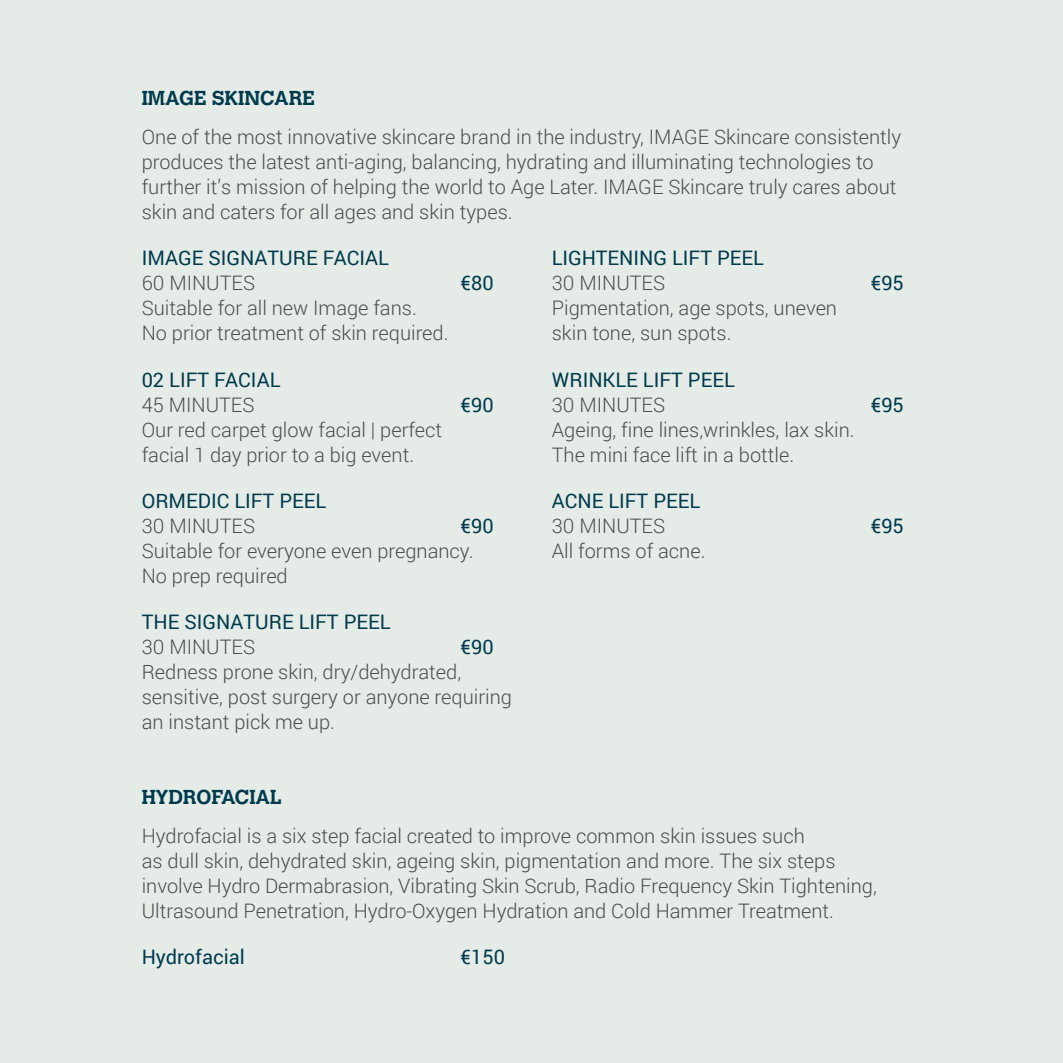
<style>
.page{position:relative;width:1063px;height:1063px;background:#e5ece8}
.page>*{position:absolute;margin:0;border:0;box-sizing:border-box;transform-origin:0 0}
.Prices{font:300 20px/25px "Roboto";color:#4b4c4d}
.Prices-2{font:20px/25px "Roboto";color:#003b4d}
.Treatment_heading{font:700 20px "Calvert MT Std";color:#003b4d}
.s1{font-weight:300;color:#4b4c4d}
.s2{font-weight:400;color:#003b4d}
</style>
<div class="page">
<p class="Treatment_heading" style="left:142px;top:85px;width:175px">IMAGE SKINCARE</p>
<p class="Prices" style="left:142px;top:125px;width:761px">One of the most innovative skincare brand in the industry, IMAGE Skincare consistently produces the latest anti-aging, balancing, hydrating and illuminating technologies to further it’s mission of helping the world to Age Later. IMAGE Skincare truly cares about skin and caters for all ages and skin types.</p>
<p class="Prices-2" style="left:142px;top:246px;width:249px">IMAGE SIGNATURE FACIAL<br><span class="s1">60 MINUTES</span></p>
<p class="Prices-2" style="left:552px;top:246px;width:214px">LIGHTENING LIFT PEEL<br><span class="s1">30 MINUTES</span></p>
<p class="Prices-2" style="left:461px;top:271px;width:35px">€80</p>
<p class="Prices-2" style="left:871px;top:271px;width:35px">€95</p>
<p class="Prices" style="left:142px;top:296px;width:308px">Suitable for all new Image fans.<br>No prior treatment of skin required.</p>
<p class="Prices-2" style="left:142px;top:367px;width:140px">02 LIFT FACIAL<br><span class="s1">45 MINUTES</span></p>
<p class="Prices-2" style="left:461px;top:392px;width:35px">€90</p>
<p class="Prices" style="left:142px;top:417px;width:302px">Our red carpet glow facial | perfect facial 1 day prior to a big event.</p>
<p class="Prices-2" style="left:142px;top:488px;width:186px">ORMEDIC LIFT PEEL<br><span class="s1">30 MINUTES</span></p>
<p class="Prices" style="left:142px;top:514px;width:354px;text-indent:319px"><span class="s2">€90<br></span>Suitable for everyone even pregnancy.<br>No prep required</p>
<p class="Prices-2" style="left:142px;top:610px;width:250px">THE SIGNATURE LIFT PEEL<br><span class="s1">30 MINUTES</span></p>
<p class="Prices" style="left:142px;top:635px;width:372px;text-indent:319px"><span class="s2">€90<br></span>Redness prone skin, dry/dehydrated, sensitive, post surgery or anyone requiring an instant pick me up.</p>
<p class="Prices" style="left:552px;top:296px;width:287px">Pigmentation, age spots, uneven skin tone, sun spots.</p>
<p class="Prices-2" style="left:552px;top:367px;width:185px">WRINKLE LIFT PEEL<br><span class="s1">30 MINUTES</span></p>
<p class="Prices" style="left:552px;top:417px;width:304px">Ageing, fine lines,wrinkles, lax skin.<br>The mini face lift in a bottle.</p>
<p class="Prices-2" style="left:552px;top:488px;width:150px">ACNE LIFT PEEL<br><span class="s1">30 MINUTES</span></p>
<p class="Prices" style="left:552px;top:539px;width:155px">All forms of acne.</p>
<p class="Prices-2" style="left:871px;top:392px;width:35px">€95</p>
<p class="Prices-2" style="left:871px;top:513px;width:35px">€95</p>
<p class="Treatment_heading" style="left:142px;top:784px;width:142px">HYDROFACIAL</p>
<p class="Prices" style="left:142px;top:824px;width:737px">Hydrofacial is a six step facial created to improve common skin issues such<br>as dull skin, dehydrated skin, ageing skin, pigmentation and more. The six steps involve Hydro Dermabrasion, Vibrating Skin Scrub, Radio Frequency Skin Tightening, Ultrasound Penetration, Hydro-Oxygen Hydration and Cold Hammer Treatment.</p>
<p class="Prices-2" style="left:142px;top:945px;width:105px">Hydrofacial</p>
<p class="Prices-2" style="left:461px;top:945px;width:46px">€150</p>
</div>
